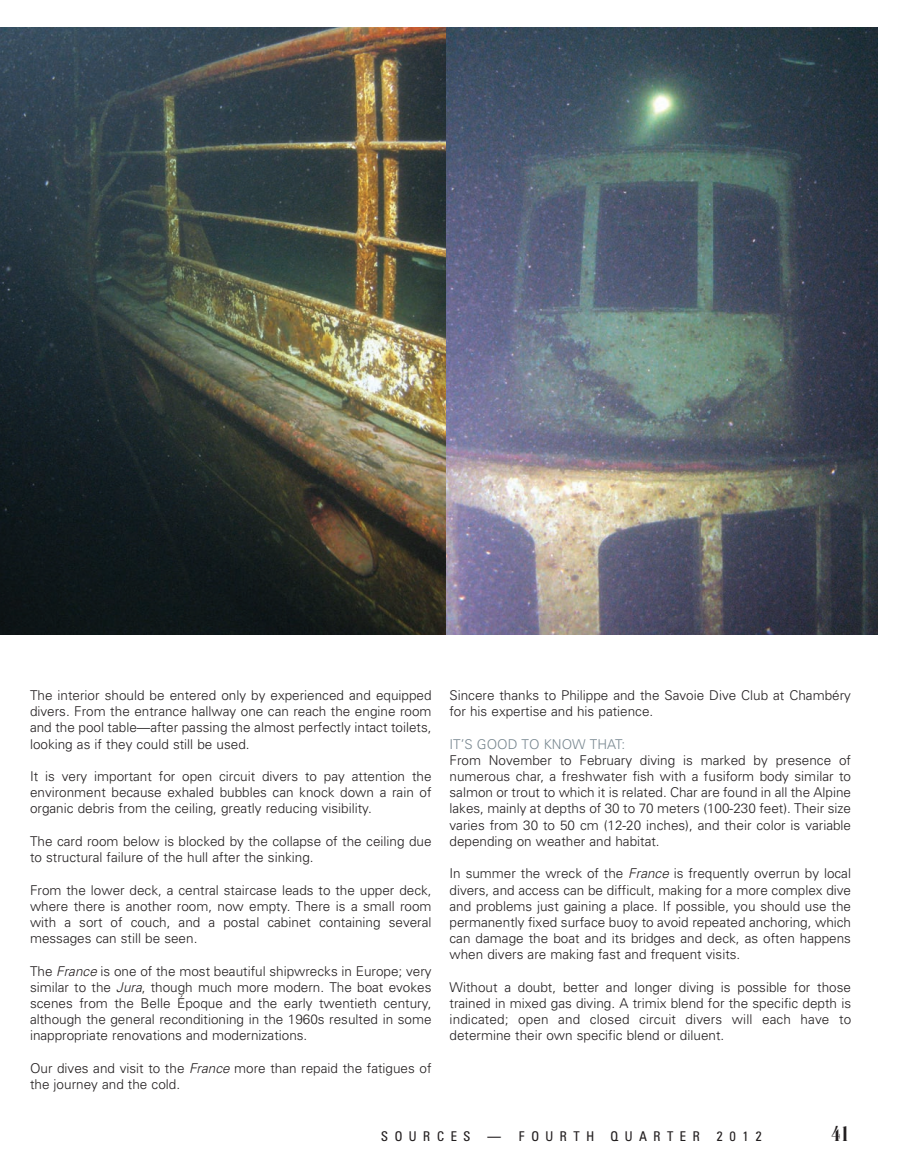
<style>
.page{position:relative;width:905px;height:1175px;background:#fff}
.page>*{position:absolute;margin:0;border:0;box-sizing:border-box;transform-origin:0 0}
.t1{font:700 21px "Galileo FLF";color:#231f20}
.t2{font:300 13.5px/16.2px "Univers";color:#231f20;text-align:justify}
.t3{font:condensed 13.5px "Zurich BT";letter-spacing:.48em;color:#231f20}
.t4{font:300 13.5px "Univers";color:#788790}
.s1{font-style:italic}
.s2{font-family:"Helvetica Neue";font-stretch:normal}
</style>
<div class="page">
<img style="left:0;top:27px;width:877px;height:608px">
<p class="t2" style="left:30px;top:688px;width:403px">The interior should be entered only by experienced and equipped divers. From the entrance hallway one can reach the engine room and the pool table—after passing the almost perfectly intact toilets, looking as if they could still be used.</p>
<p class="t2" style="left:30px;top:769px;width:403px">It is very important for open circuit divers to pay attention the environment because exhaled bubbles can knock down a rain of organic debris from the ceiling, greatly reducing visibility.</p>
<p class="t2" style="left:30px;top:834px;width:403px">The card room below is blocked by the collapse of the ceiling due to structural failure of the hull after the sinking.</p>
<p class="t2" style="left:30px;top:882px;width:403px">From the lower deck, a central staircase leads to the upper deck, where there is another room, now empty. There is a small room with a sort of couch, and a postal cabinet containing several messages can still be seen.</p>
<p class="t2" style="left:30px;top:963px;width:403px">The <span class="s1">France</span> is one of the most beautiful shipwrecks in Europe; very similar to the <span class="s1">Jura</span>, though much more modern. The boat evokes scenes from the Belle Époque and the early twentieth century, although the general reconditioning in the 1960s resulted in some inappropriate renovations and modernizations.</p>
<p class="t2" style="left:30px;top:1061px;width:403px">Our dives and visit to the <span class="s1">France</span> more than repaid the fatigues of the journey and the cold.</p>
<p class="t2" style="left:449px;top:688px;width:403px">Sincere thanks to Philippe and the Savoie Dive Club at Chambéry for his expertise and his patience.</p>
<p class="t4" style="left:449px;top:739px;width:177px">IT’S GOOD TO KNOW THAT:</p>
<p class="t2" style="left:449px;top:753px;width:403px">From November to February diving is marked by presence of numerous char, a freshwater fish with a fusiform body similar to salmon or trout to which it is related. Char are found in all the Alpine lakes, mainly at depths of 30 to 70 meters (100-230 feet). Their size varies from 30 to 50 cm (12-20 inches), and their color is variable depending on weather and habitat.</p>
<p class="t2" style="left:449px;top:866px;width:403px">In summer the wreck of the <span class="s1">France</span> is frequently overrun by local divers, and access can be difficult, making for a more complex dive and problems just gaining a place. If possible, you should use the permanently fixed surface buoy to avoid repeated anchoring, which can damage the boat and its bridges and deck, as often happens when divers are making fast and frequent visits.</p>
<p class="t2" style="left:449px;top:980px;width:403px">Without a doubt, better and longer diving is possible for those trained in mixed gas diving. A trimix blend for the specific depth is indicated; open and closed circuit divers will each have to determine their own specific blend or diluent.</p>
<p class="t3" style="left:381px;top:1131px;width:121px">SOURCES <span class="s2">—</span></p>
<p class="t3" style="left:518px;top:1131px;width:244px">FOURTH QUARTER 2012</p>
<h1 class="t1" style="left:831px;top:1121px;width:19px">41</h1>
</div>
